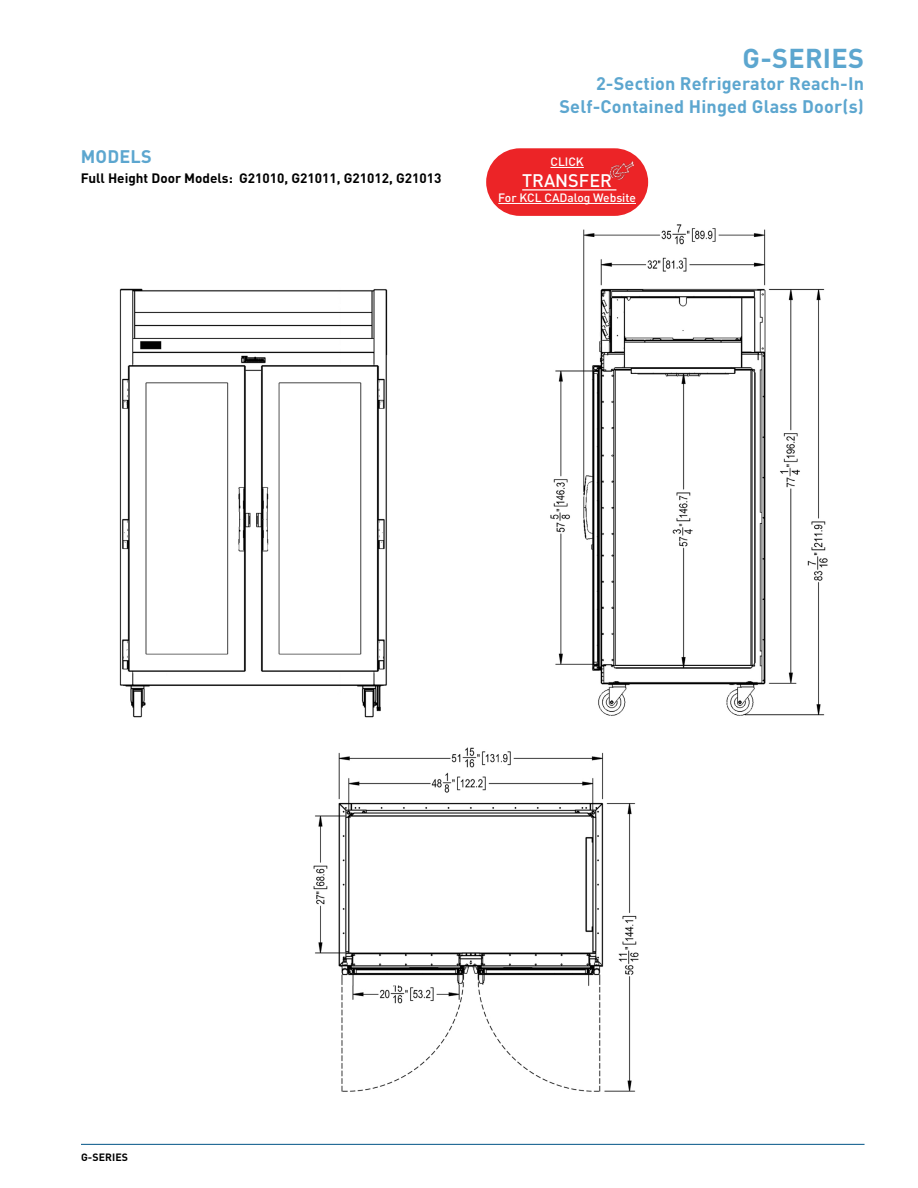
<style>
.page{position:relative;width:918px;height:1188px;background:#fff}
.page>*{position:absolute;margin:0;border:0;box-sizing:border-box;transform-origin:0 0}
.t1{font:700 27px "DIN";letter-spacing:.01em;color:#5ca6cf}
.t2{font:700 18px/22.5px "DIN";letter-spacing:.01em;color:#5ca6cf;text-align:right}
.t3{font:500 18px "DIN";color:#fff}
.t4{font:700 13.5px "DIN";color:#000}
.t5{font:500 12px "DIN";color:#fff}
.t6{font:700 10.5px "DIN";letter-spacing:.01em;color:#000}
</style>
<div class="page">
<hr style="left:81px;top:1144px;width:784px;height:1px;background:#005487">
<img style="left:119px;top:288px;width:269px;height:430px">
<img style="left:550px;top:224px;width:278px;height:492px">
<img style="left:313px;top:747px;width:326px;height:345px">
<div style="left:486px;top:148px;width:162px;height:68px;background:#ec2427;border-radius:34px"></div>
<hr style="left:550px;top:167px;width:34px;height:1px;background:#fff">
<hr style="left:522px;top:189px;width:94px;height:2px;background:#fff">
<hr style="left:498px;top:203px;width:138px;height:1px;background:#fff">
<img style="left:609px;top:161px;width:25px;height:19px">
<p class="t2" style="left:81px;top:145px;width:72px">MODELS</p>
<p class="t4" style="left:81px;top:170px;width:362px">Full Height Door Models: G21010, G21011, G21012, G21013</p>
<h1 class="t1" style="left:743px;top:40px;width:123px">G-SERIES</h1>
<p class="t2" style="left:560px;top:72px;width:306px">2-Section Refrigerator Reach-In<br>Self-Contained Hinged Glass Door(s)</p>
<p class="t5" style="left:550px;top:154px;width:35px">CLICK</p>
<p class="t3" style="left:522px;top:169px;width:91px">TRANSFER</p>
<p class="t5" style="left:498px;top:190px;width:139px">For KCL CADalog Website</p>
<p class="t6" style="left:81px;top:1151px;width:49px">G-SERIES</p>
</div>
